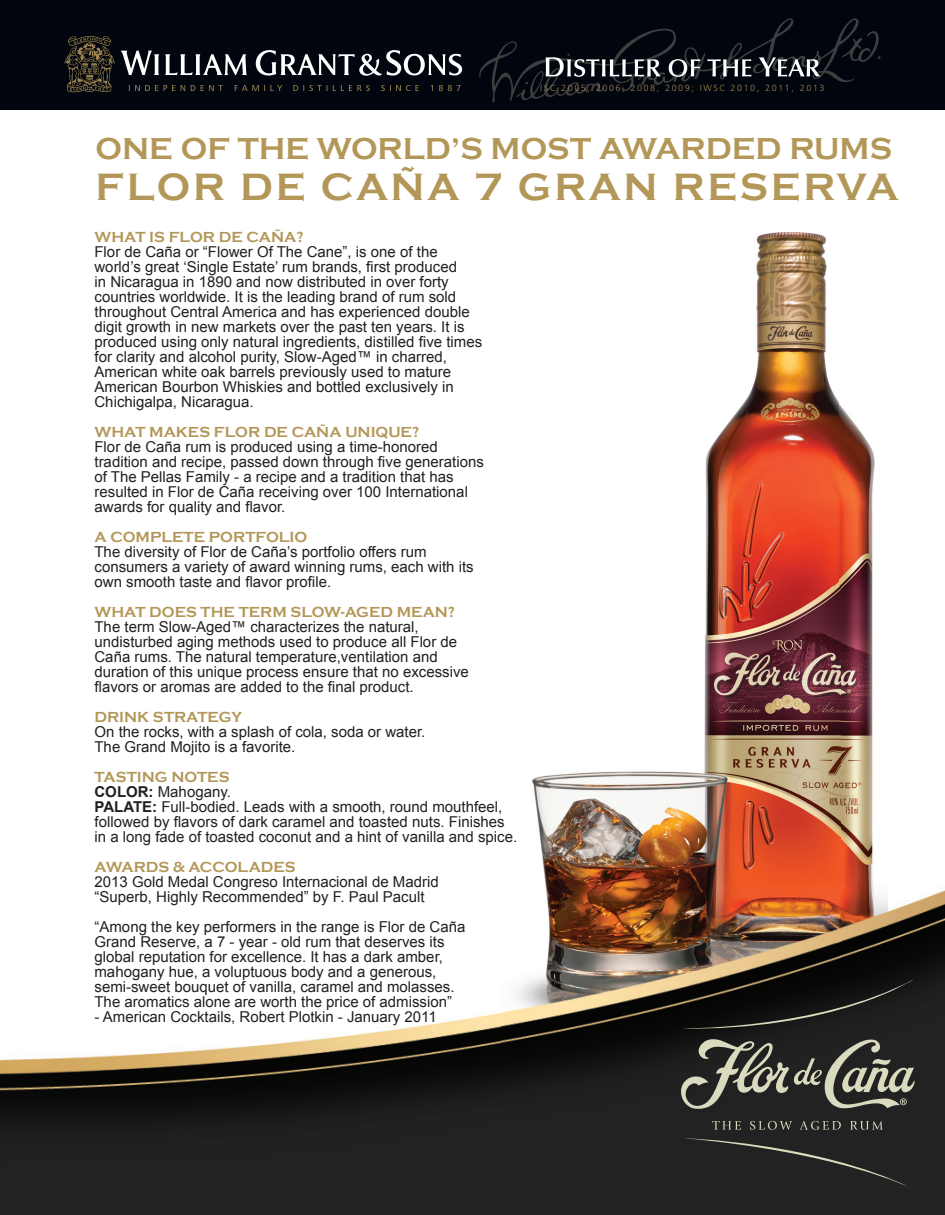
<style>
.page{position:relative;width:945px;height:1215px;background:#fff}
.page>*{position:absolute;margin:0;border:0;box-sizing:border-box;transform-origin:0 0}
.t1{font:700 39.15px "Copperplate Gothic";letter-spacing:.07em;color:#b39758}
.t2{font:700 31.05px "Copperplate Gothic";color:#b39758}
.t3{font:15px/15px "Arial";color:#231f20}
.t4{font:700 15px "Copperplate Gothic";color:#b39758}
.t5{font:9px "Humanist 777 BT Light B";letter-spacing:.175em;color:#a38751}
.s1{font-weight:700}
</style>
<div class="page">
<img style="left:0;top:109px;width:524px;height:1106px">
<img style="left:524px;top:109px;width:421px;height:1px">
<img style="left:842px;top:887px;width:103px;height:328px">
<img style="left:524px;top:1045px;width:318px;height:170px">
<img style="left:502px;top:231px;width:386px;height:814px">
<div style="left:684px;top:1138px;width:227px;height:50px;background:#222"></div>
<svg style="left:677px;top:979px;width:237px;height:52px;background:#1b1b18"></svg>
<svg style="left:679px;top:1039px;width:239px;height:73px;background:#4e4e47"></svg>
<svg style="left:712px;top:1121px;width:29px;height:9px"></svg>
<svg style="left:750px;top:1121px;width:42px;height:9px"></svg>
<svg style="left:800px;top:1121px;width:41px;height:9px"></svg>
<svg style="left:850px;top:1121px;width:33px;height:9px"></svg>
<div style="left:0;top:0;width:945px;height:109px;background:#01060e"></div>
<svg style="left:64px;top:36px;width:51px;height:57px"></svg>
<svg style="left:129px;top:85px;width:331px;height:6px"></svg>
<svg style="left:121px;top:51px;width:38px;height:24px"></svg>
<svg style="left:165px;top:54px;width:82px;height:21px"></svg>
<svg style="left:256px;top:50px;width:206px;height:26px"></svg>
<svg style="left:479px;top:18px;width:402px;height:85px"></svg>
<p class="t5" style="left:540px;top:82px;width:286px">ISC 2005, 2006, 2008, 2009; IWSC 2010, 2011, 2013</p>
<h2 class="t2" style="left:96px;top:132px;width:798px">ONE OF THE WORLD’S MOST AWARDED RUMS</h2>
<h1 class="t1" style="left:96px;top:165px;width:804px">FLOR DE CAÑA 7 GRAN RESERVA</h1>
<p class="t4" style="left:94px;top:229px;width:211px">WHAT IS FLOR DE CAÑA?</p>
<p class="t3" style="left:94px;top:245px;width:389px">Flor de Caña or “Flower Of The Cane”, is one of the world’s great ‘Single Estate’ rum brands, first produced<br>in Nicaragua in 1890 and now distributed in over forty countries worldwide. It is the leading brand of rum sold throughout Central America and has experienced double digit growth in new markets over the past ten years. It is produced using only natural ingredients, distilled five times for clarity and alcohol purity, Slow-Aged™ in charred, American white oak barrels previously used to mature American Bourbon Whiskies and bottled exclusively in Chichigalpa, Nicaragua.</p>
<p class="t4" style="left:94px;top:424px;width:326px">WHAT MAKES FLOR DE CAÑA UNIQUE?</p>
<p class="t3" style="left:94px;top:440px;width:391px">Flor de Caña rum is produced using a time-honored tradition and recipe, passed down through five generations of The Pellas Family - a recipe and a tradition that has resulted in Flor de Caña receiving over 100 International awards for quality and flavor.</p>
<p class="t4" style="left:94px;top:529px;width:214px">A COMPLETE PORTFOLIO</p>
<p class="t3" style="left:94px;top:545px;width:381px">The diversity of Flor de Caña’s portfolio offers rum consumers a variety of award winning rums, each with its own smooth taste and flavor profile.</p>
<p class="t4" style="left:94px;top:604px;width:362px">WHAT DOES THE TERM SLOW-AGED MEAN?</p>
<p class="t3" style="left:94px;top:620px;width:376px">The term Slow-Aged™ characterizes the natural, undisturbed aging methods used to produce all Flor de Caña rums. The natural temperature,ventilation and duration of this unique process ensure that no excessive flavors or aromas are added to the final product.</p>
<p class="t4" style="left:94px;top:709px;width:149px">DRINK STRATEGY</p>
<p class="t3" style="left:94px;top:725px;width:332px">On the rocks, with a splash of cola, soda or water.<br>The Grand Mojito is a favorite.</p>
<p class="t4" style="left:94px;top:769px;width:136px">TASTING NOTES</p>
<p class="t3" style="left:94px;top:785px;width:424px"><span class="s1">COLOR:</span> Mahogany.<br><span class="s1">PALATE:</span> Full-bodied. Leads with a smooth, round mouthfeel, followed by flavors of dark caramel and toasted nuts. Finishes in a long fade of toasted coconut and a hint of vanilla and spice.</p>
<p class="t4" style="left:94px;top:859px;width:203px">AWARDS &amp; ACCOLADES</p>
<p class="t3" style="left:94px;top:875px;width:346px">2013 Gold Medal Congreso Internacional de Madrid “Superb, Highly Recommended” by F. Paul Pacult</p>
<p class="t3" style="left:94px;top:920px;width:372px">“Among the key performers in the range is Flor de Caña Grand Reserve, a 7 - year - old rum that deserves its global reputation for excellence. It has a dark amber, mahogany hue, a voluptuous body and a generous, semi-sweet bouquet of vanilla, caramel and molasses.<br>The aromatics alone are worth the price of admission”</p>
<p class="t3" style="left:94px;top:1010px;width:344px">- American Cocktails, Robert Plotkin - January 2011</p>
</div>
